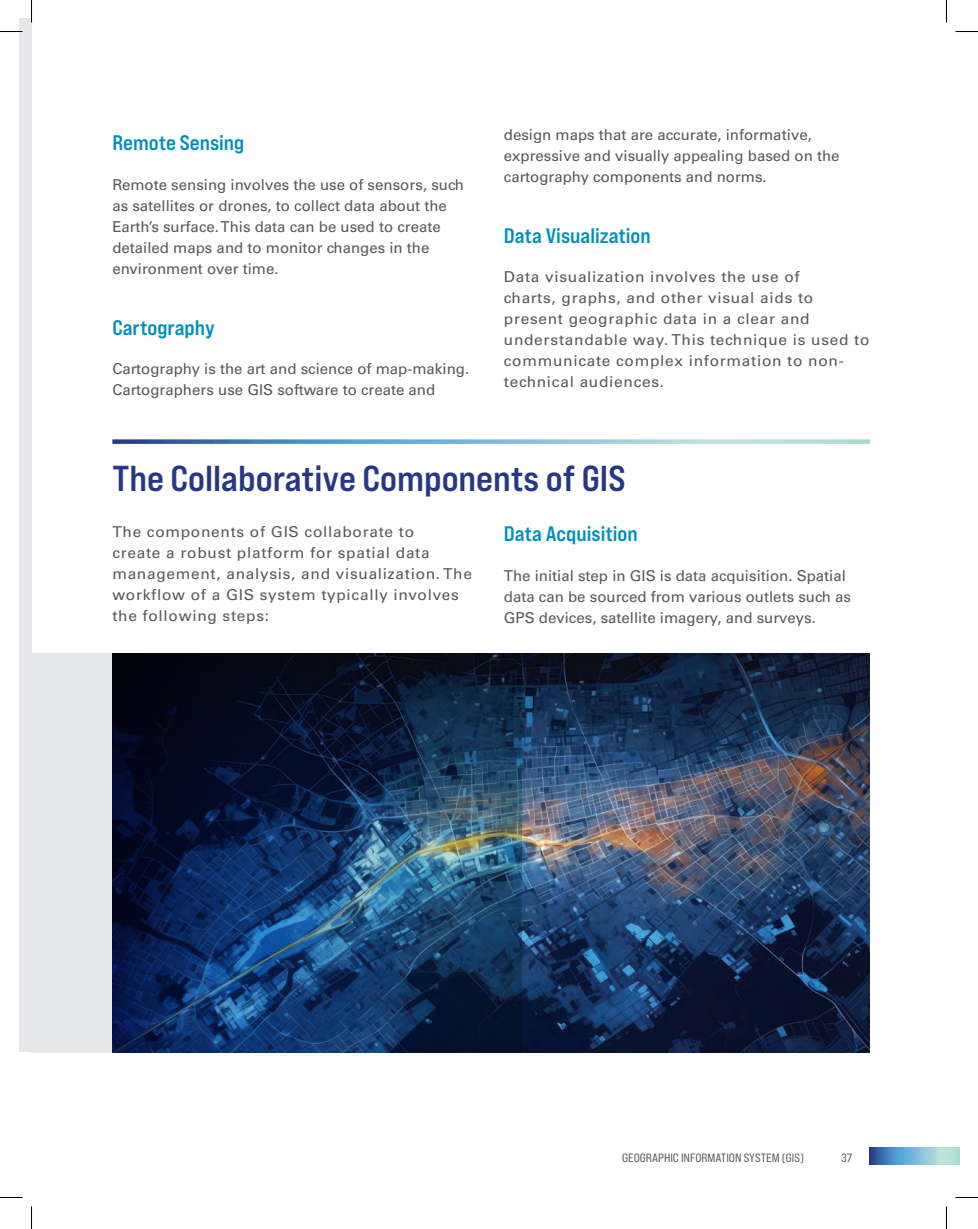
<style>
.page{position:relative;width:978px;height:1229px;background:#fff}
.page>*{position:absolute;margin:0;border:0;box-sizing:border-box;transform-origin:0 0}
.t1{font:36px "Bebas Neue Pro Exp Bd";color:#273783}
.t2{font:21px "Bebas Neue Pro Exp Bd";color:#008fb7}
.t3{font:15px/21px "Univers LT Std";color:#57585a}
.t4{font:15px/21px "Univers LT Std";letter-spacing:.045em;color:#57585a}
.t5{font:12px "Bebas Neue Pro Exp Rg";color:#57585a}
</style>
<div class="page">
<svg style="left:869px;top:1147px;width:89px;height:17px;background:#77accb"></svg>
<img style="left:521px;top:653px;width:348px;height:398px">
<img style="left:112px;top:653px;width:409px;height:399px">
<div style="left:19px;top:19px;width:13px;height:1032px;background:#e6e7e9"></div>
<svg style="left:112px;top:439px;width:757px;height:5px;background:#86b6d1"></svg>
<div style="left:32px;top:652px;width:80px;height:399px;background:#e6e7e9"></div>
<svg style="left:0;top:31px;width:22px;height:1px"></svg>
<svg style="left:955px;top:31px;width:22px;height:1px"></svg>
<svg style="left:31px;top:0;width:1px;height:23px"></svg>
<svg style="left:31px;top:1206px;width:1px;height:22px"></svg>
<h2 class="t2" style="left:112px;top:130px;width:133px">Remote Sensing</h2>
<p class="t3" style="left:112px;top:174px;width:353px">Remote sensing involves the use of sensors, such as satellites or drones, to collect data about the Earth’s surface. This data can be used to create detailed maps and to monitor changes in the environment over time.</p>
<h2 class="t2" style="left:112px;top:314px;width:104px">Cartography</h2>
<p class="t3" style="left:112px;top:358px;width:358px">Cartography is the art and science of map-making.<br>Cartographers use GIS software to create and</p>
<p class="t3" style="left:503px;top:124px;width:337px">design maps that are accurate, informative, expressive and visually appealing based on the cartography components and norms.</p>
<h2 class="t2" style="left:503px;top:222px;width:148px">Data Visualization</h2>
<p class="t4" style="left:503px;top:266px;width:367px">Data visualization involves the use of<br>charts, graphs, and other visual aids to present geographic data in a clear and understandable way. This technique is used to communicate complex information to non&shy;technical audiences.</p>
<h1 class="t1" style="left:112px;top:455px;width:514px">The Collaborative Components of GIS</h1>
<p class="t4" style="left:112px;top:521px;width:361px">The components of GIS collaborate to<br>create a robust platform for spatial data management, analysis, and visualization. The workflow of a GIS system typically involves the following steps:</p>
<h2 class="t2" style="left:503px;top:521px;width:135px">Data Acquisition</h2>
<p class="t3" style="left:503px;top:565px;width:348px">The initial step in GIS is data acquisition. Spatial data can be sourced from various outlets such as<br>GPS devices, satellite imagery, and surveys.</p>
<p class="t5" style="left:622px;top:1150px;width:183px">GEOGRAPHIC INFORMATION SYSTEM (GIS)</p>
<p class="t5" style="left:840px;top:1150px;width:13px">37</p>
</div>
